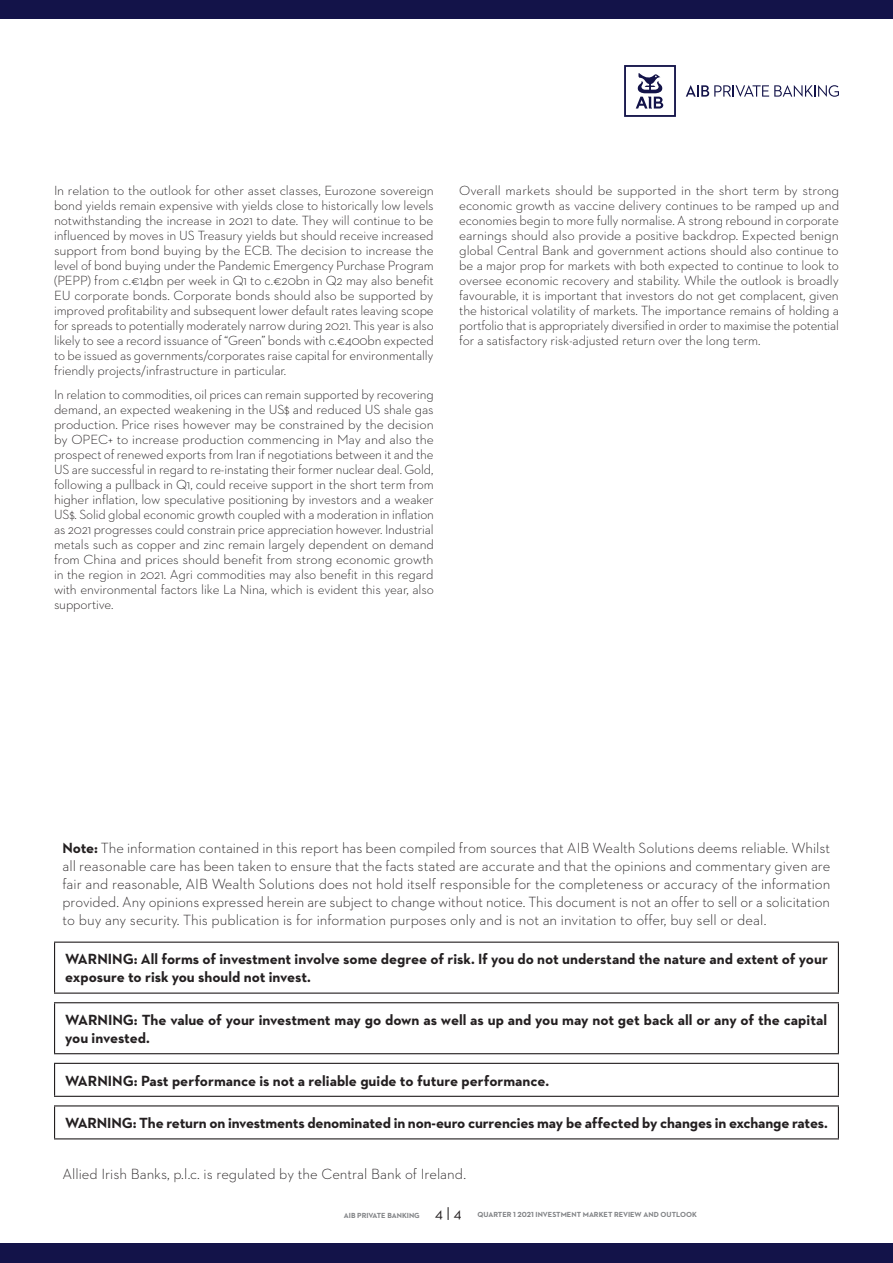
<style>
.page{position:relative;width:893px;height:1263px;background:#fff}
.page>*{position:absolute;margin:0;border:0;box-sizing:border-box;transform-origin:0 0}
.Space_Above{font:300 15px/18px "Neutraface 2 Text";color:#231f20;text-align:justify}
.Space_Above-2{font:700 15px/18px "Neutraface 2 Text";letter-spacing:-.005em;color:#231f20}
.Body_Copy{font:15px "Neutraface 2 Text";color:#231f20}
.Space_Above-3{font:300 13.5px/15px "Neutraface 2 Text";letter-spacing:-.01em;color:#231f20;text-align:justify}
.Body_Copy-2{font:700 7.5px "Neutraface 2 Text";color:#808285}
.s1{font-weight:700}
</style>
<div class="page">
<hr style="left:54px;top:941px;width:785px;height:2px;background:#231f20">
<hr style="left:54px;top:943px;width:1px;height:49px;background:#231f20">
<hr style="left:838px;top:943px;width:1px;height:49px;background:#231f20">
<hr style="left:54px;top:992px;width:785px;height:2px;background:#231f20">
<hr style="left:54px;top:1002px;width:785px;height:1px;background:#231f20">
<hr style="left:54px;top:1003px;width:1px;height:50px;background:#231f20">
<hr style="left:838px;top:1003px;width:1px;height:50px;background:#231f20">
<hr style="left:54px;top:1053px;width:785px;height:1px;background:#231f20">
<hr style="left:54px;top:1063px;width:785px;height:1px;background:#231f20">
<hr style="left:54px;top:1064px;width:1px;height:32px;background:#231f20">
<hr style="left:838px;top:1064px;width:1px;height:32px;background:#231f20">
<hr style="left:54px;top:1096px;width:785px;height:1px;background:#231f20">
<hr style="left:54px;top:1105px;width:785px;height:1px;background:#231f20">
<hr style="left:54px;top:1106px;width:1px;height:32px;background:#231f20">
<hr style="left:838px;top:1106px;width:1px;height:32px;background:#231f20">
<hr style="left:54px;top:1138px;width:785px;height:1px;background:#231f20">
<div style="left:0;top:0;width:893px;height:19px;background:#131349"></div>
<div style="left:0;top:1244px;width:893px;height:19px;background:#131349"></div>
<svg style="left:686px;top:85px;width:153px;height:12px"></svg>
<svg style="left:624px;top:65px;width:52px;height:52px"></svg>
<p class="Space_Above-3" style="left:54px;top:183px;width:381px">In relation to the outlook for other asset classes, Eurozone sovereign bond yields remain expensive with yields close to historically low levels notwithstanding the increase in 2021 to date. They will continue to be influenced by moves in US Treasury yields but should receive increased support from bond buying by the ECB. The decision to increase the level of bond buying under the Pandemic Emergency Purchase Program (PEPP) from c.€14bn per week in Q1 to c.€20bn in Q2 may also benefit EU corporate bonds. Corporate bonds should also be supported by improved profitability and subsequent lower default rates leaving scope for spreads to potentially moderately narrow during 2021. This year is also likely to see a record issuance of “Green” bonds with c.€400bn expected to be issued as governments/corporates raise capital for environmentally friendly projects/infrastructure in particular.</p>
<p class="Space_Above-3" style="left:54px;top:386px;width:381px">In relation to commodities, oil prices can remain supported by recovering demand, an expected weakening in the US$ and reduced US shale gas production. Price rises however may be constrained by the decision by OPEC+ to increase production commencing in May and also the prospect of renewed exports from Iran if negotiations between it and the US are successful in regard to re-instating their former nuclear deal. Gold, following a pullback in Q1, could receive support in the short term from higher inflation, low speculative positioning by investors and a weaker US$. Solid global economic growth coupled with a moderation in inflation as 2021 progresses could constrain price appreciation however. Industrial metals such as copper and zinc remain largely dependent on demand from China and prices should benefit from strong economic growth in the region in 2021. Agri commodities may also benefit in this regard with environmental factors like La Nina, which is evident this year, also supportive.</p>
<p class="Space_Above-3" style="left:459px;top:183px;width:382px">Overall markets should be supported in the short term by strong economic growth as vaccine delivery continues to be ramped up and economies begin to more fully normalise. A strong rebound in corporate earnings should also provide a positive backdrop. Expected benign global Central Bank and government actions should also continue to be a major prop for markets with both expected to continue to look to oversee economic recovery and stability. While the outlook is broadly favourable, it is important that investors do not get complacent, given the historical volatility of markets. The importance remains of holding a portfolio that is appropriately diversified in order to maximise the potential for a satisfactory risk-adjusted return over the long term.</p>
<p class="Space_Above" style="left:63px;top:838px;width:769px"><span class="s1">Note:</span> The information contained in this report has been compiled from sources that AIB Wealth Solutions deems reliable. Whilst all reasonable care has been taken to ensure that the facts stated are accurate and that the opinions and commentary given are fair and reasonable, AIB Wealth Solutions does not hold itself responsible for the completeness or accuracy of the information provided. Any opinions expressed herein are subject to change without notice. This document is not an offer to sell or a solicitation to buy any security. This publication is for information purposes only and is not an invitation to offer, buy sell or deal.</p>
<p class="Space_Above-2" style="left:65px;top:950px;width:764px">WARNING: All forms of investment involve some degree of risk. If you do not understand the nature and extent of your exposure to risk you should not invest.</p>
<p class="Space_Above-2" style="left:65px;top:1011px;width:764px">WARNING: The value of your investment may go down as well as up and you may not get back all or any of the capital you invested.</p>
<p class="Space_Above-2" style="left:65px;top:1071px;width:485px">WARNING: Past performance is not a reliable guide to future performance.</p>
<p class="Space_Above-2" style="left:65px;top:1114px;width:764px">WARNING: The return on investments denominated in non-euro currencies may be affected by changes in exchange rates.</p>
<p class="Space_Above" style="left:63px;top:1164px;width:405px">Allied Irish Banks, p.l.c. is regulated by the Central Bank of Ireland.</p>
<p class="Body_Copy-2" style="left:344px;top:1210px;width:77px">AIB PRIVATE BANKING</p>
<p class="Body_Copy" style="left:435px;top:1203px;width:28px">4 | 4</p>
<p class="Body_Copy-2" style="left:478px;top:1209px;width:221px">QUARTER 1 2021 INVESTMENT MARKET REVIEW AND OUTLOOK</p>
</div>
